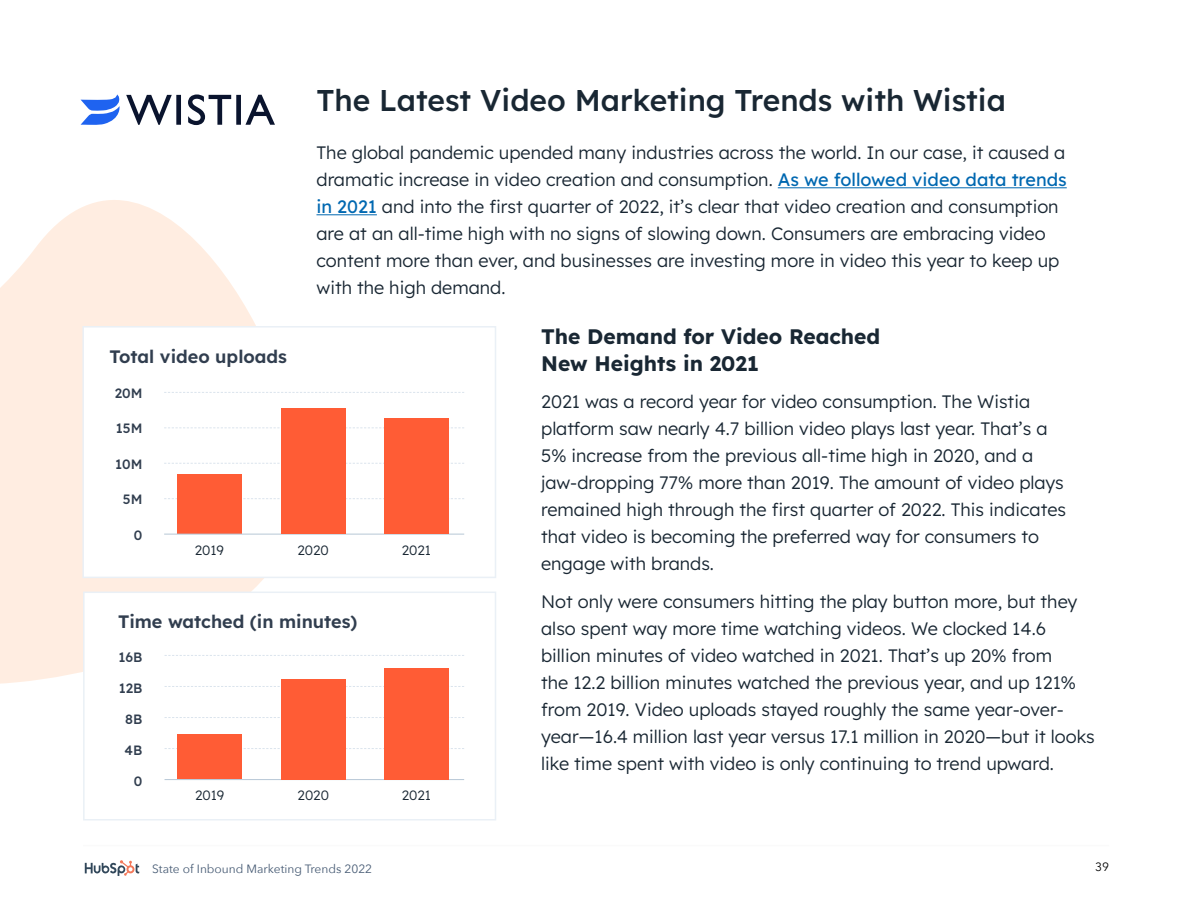
<style>
.page{position:relative;width:1188px;height:918px;background:#fff}
.page>*{position:absolute;margin:0;border:0;box-sizing:border-box;transform-origin:0 0}
.t1{font:500 30px "Lexend Deca";color:#192733}
.Body_Copy{font:700 21px/27px "Lexend Deca";color:#192733}
.Body_Copy-2{font:300 18px/27px "Lexend Deca";color:#192733}
.t2{font:600 18px "Lexend Deca";color:#313e4f}
.Body_Copy-3{font:300 13.5px "Lexend Deca";color:#192733}
.t3{font:500 13.5px "Lexend Deca";color:#313e4f}
.t4{font:12px "Avenir Next";color:#475b74}
.t5{font:12px "Avenir Next";color:#000}
.s1{font-weight:400;color:#0068b1}
</style>
<div class="page">
<hr style="left:83px;top:845px;width:1026px;height:1px;background:#dfdfdf">
<svg style="left:84px;top:860px;width:56px;height:16px"></svg>
<hr style="left:778px;top:187px;width:289px;height:1px;background:#0068b1">
<hr style="left:316px;top:214px;width:61px;height:1px;background:#0068b1">
<svg style="left:0;top:124px;width:264px;height:560px;fill:#ffede1"></svg>
<div style="left:82px;top:326px;width:414px;height:252px;background:#fff;border:2px solid #eaf0f6"></div>
<svg style="left:164px;top:498px;width:300px;height:1px"></svg>
<svg style="left:164px;top:463px;width:300px;height:1px"></svg>
<svg style="left:164px;top:427px;width:300px;height:1px"></svg>
<svg style="left:164px;top:392px;width:300px;height:1px"></svg>
<div style="left:177px;top:474px;width:65px;height:60px;background:#ff5c35"></div>
<hr style="left:164px;top:534px;width:300px;height:1px;background:#b6c7d6">
<div style="left:281px;top:408px;width:64px;height:126px;background:#ff5c35"></div>
<div style="left:384px;top:418px;width:65px;height:116px;background:#ff5c35"></div>
<svg style="left:81px;top:94px;width:194px;height:31px"></svg>
<div style="left:83px;top:592px;width:413px;height:228px;background:#fff;border:2px solid #eaf0f6"></div>
<svg style="left:165px;top:748px;width:299px;height:1px"></svg>
<svg style="left:165px;top:717px;width:299px;height:1px"></svg>
<svg style="left:165px;top:686px;width:299px;height:1px"></svg>
<svg style="left:165px;top:655px;width:299px;height:1px"></svg>
<div style="left:178px;top:735px;width:64px;height:44px;background:#ff5c35"></div>
<hr style="left:165px;top:779px;width:299px;height:1px;background:#b6c7d6">
<div style="left:281px;top:679px;width:65px;height:100px;background:#ff5c35"></div>
<div style="left:384px;top:668px;width:65px;height:111px;background:#ff5c35"></div>
<p class="t1" style="left:316px;top:79px;width:691px">The Latest Video Marketing Trends with Wistia</p>
<p class="Body_Copy-2" style="left:316px;top:138px;width:752px">The global pandemic upended many industries across the world. In our case, it caused a dramatic increase in video creation and consumption. <span class="s1">As we followed video data trends in 2021</span> and into the first quarter of 2022, it’s clear that video creation and consumption are at an all-time high with no signs of slowing down. Consumers are embracing video content more than ever, and businesses are investing more in video this year to keep up with the high demand.</p>
<p class="Body_Copy" style="left:541px;top:321px;width:341px">The Demand for Video Reached<br>New Heights in 2021</p>
<p class="Body_Copy-2" style="left:541px;top:387px;width:526px">2021 was a record year for video consumption. The Wistia platform saw nearly 4.7 billion video plays last year. That’s a 5% increase from the previous all-time high in 2020, and a jaw-dropping 77% more than 2019. The amount of video plays remained high through the first quarter of 2022. This indicates that video is becoming the preferred way for consumers to engage with brands.</p>
<p class="Body_Copy-2" style="left:541px;top:587px;width:555px">Not only were consumers hitting the play button more, but they also spent way more time watching videos. We clocked 14.6 billion minutes of video watched in 2021. That’s up 20% from<br>the 12.2 billion minutes watched the previous year, and up 121% from 2019. Video uploads stayed roughly the same year-over&shy;year—16.4 million last year versus 17.1 million in 2020—but it looks like time spent with video is only continuing to trend upward.</p>
<p class="t2" style="left:110px;top:343px;width:179px">Total video uploads</p>
<p class="t3" style="left:115px;top:383px;width:29px">20M</p>
<p class="t3" style="left:116px;top:419px;width:28px">15M</p>
<p class="t3" style="left:115px;top:455px;width:29px">10M</p>
<p class="t3" style="left:123px;top:489px;width:21px">5M</p>
<p class="t3" style="left:134px;top:525px;width:10px">0</p>
<p class="Body_Copy-3" style="left:195px;top:541px;width:31px">2019</p>
<p class="Body_Copy-3" style="left:297px;top:541px;width:33px">2020</p>
<p class="Body_Copy-3" style="left:402px;top:541px;width:31px">2021</p>
<p class="t2" style="left:118px;top:609px;width:241px">Time watched (in minutes)</p>
<p class="t3" style="left:119px;top:647px;width:25px">16B</p>
<p class="t3" style="left:119px;top:678px;width:25px">12B</p>
<p class="t3" style="left:125px;top:710px;width:19px">8B</p>
<p class="t3" style="left:125px;top:740px;width:19px">4B</p>
<p class="t3" style="left:134px;top:772px;width:10px">0</p>
<p class="Body_Copy-3" style="left:195px;top:785px;width:31px">2019</p>
<p class="Body_Copy-3" style="left:298px;top:785px;width:33px">2020</p>
<p class="Body_Copy-3" style="left:402px;top:785px;width:31px">2021</p>
<p class="t4" style="left:152px;top:859px;width:221px">State of Inbound Marketing Trends 2022</p>
<p class="t5" style="left:1095px;top:857px;width:15px">39</p>
</div>
